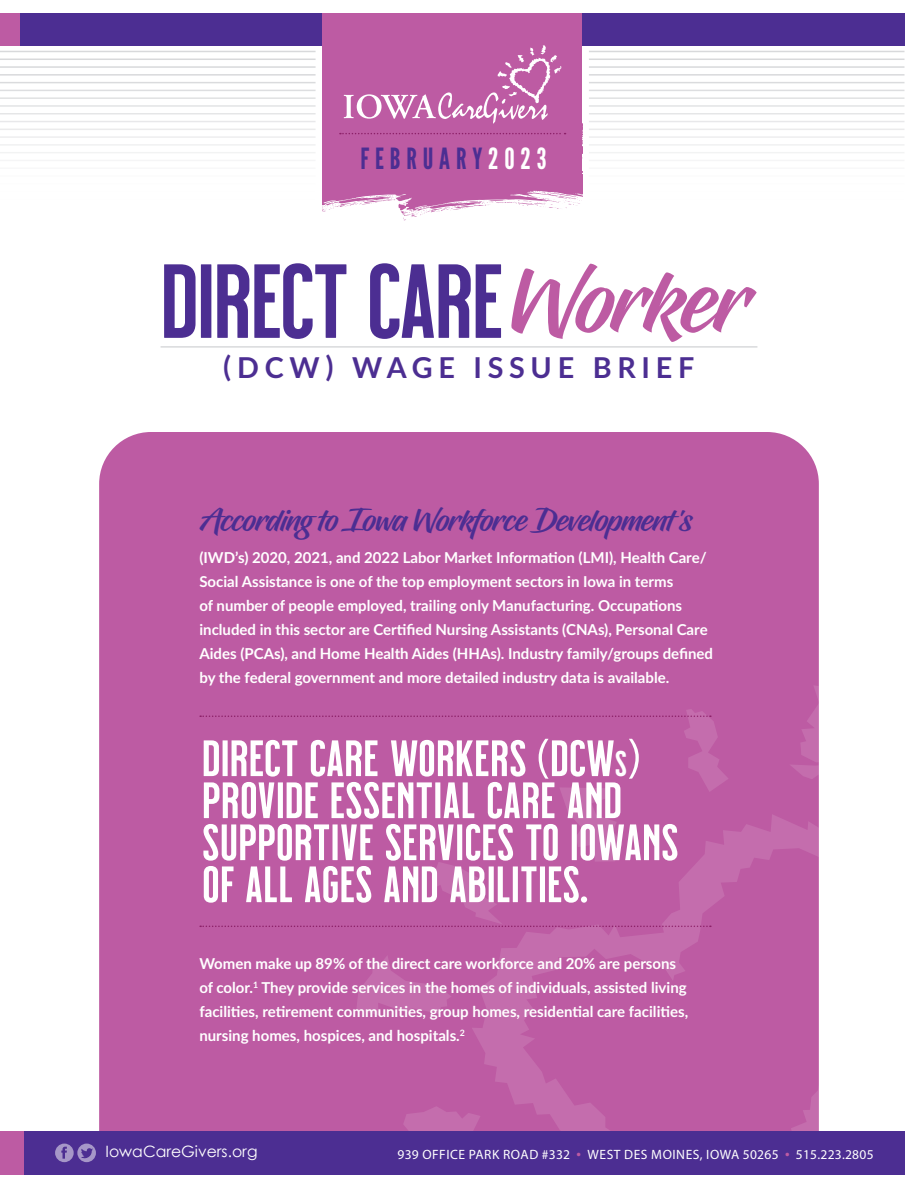
<style>
.page{position:relative;width:918px;height:1188px;background:#fff}
.page>*{position:absolute;margin:0;border:0;box-sizing:border-box;transform-origin:0 0}
.t1{font:105px "Milkstore 02 Clean";letter-spacing:-.02em;color:#4c2e92}
.t2{font:51px/42px "Milkstore 02 Clean";color:#fff}
.t3{font:31.5px "Hughs";color:#4c2e92}
.t4{font:29.1px "League Gothic";letter-spacing:.2em;color:#4c2e92}
.t5{font:700 28.8px "Lato";letter-spacing:.2em;color:#4c2e92}
.t6{font:15.6px "Century Gothic";color:#fff}
.t7{font:700 15px/24px "Lato";color:#fff}
.t8{font:13.5px "Myriad Pro";letter-spacing:.04em;color:#fff}
.s1{color:#fff}
.s2{font-family:"Hughs";font-size:90.9px;color:#bd5ba3}
.s3{font-size:35.7px}
.s4{font-weight:700;color:#bd5ba3}
</style>
<div class="page">
<div style="left:99px;top:432px;width:720px;height:699px;background:#bd5ba3"></div>
<svg style="left:356px;top:683px;width:463px;height:448px;background:#be5da4"></svg>
<hr style="left:589px;top:51px;width:315px;height:1px;background:#d8d9db">
<hr style="left:589px;top:82px;width:315px;height:1px;background:#d8d9db">
<hr style="left:589px;top:113px;width:315px;height:2px;background:#d8d9db">
<hr style="left:589px;top:144px;width:315px;height:2px;background:#d8d9db">
<hr style="left:589px;top:175px;width:315px;height:2px;background:#d8d9db">
<hr style="left:589px;top:66px;width:315px;height:2px;background:#d8d9db">
<hr style="left:589px;top:97px;width:315px;height:2px;background:#d8d9db">
<hr style="left:589px;top:129px;width:315px;height:1px;background:#d8d9db">
<hr style="left:589px;top:160px;width:315px;height:1px;background:#d8d9db">
<hr style="left:589px;top:191px;width:315px;height:1px;background:#d8d9db">
<hr style="left:589px;top:59px;width:315px;height:1px;background:#d8d9db">
<hr style="left:589px;top:90px;width:315px;height:1px;background:#d8d9db">
<hr style="left:589px;top:121px;width:315px;height:1px;background:#d8d9db">
<hr style="left:589px;top:152px;width:315px;height:1px;background:#d8d9db">
<hr style="left:589px;top:183px;width:315px;height:2px;background:#d8d9db">
<hr style="left:589px;top:74px;width:315px;height:2px;background:#d8d9db">
<hr style="left:589px;top:105px;width:315px;height:2px;background:#d8d9db">
<hr style="left:589px;top:136px;width:315px;height:2px;background:#d8d9db">
<hr style="left:589px;top:167px;width:315px;height:2px;background:#d8d9db">
<hr style="left:589px;top:199px;width:315px;height:1px;background:#d8d9db">
<hr style="left:0;top:51px;width:316px;height:1px;background:#d8d9db">
<hr style="left:0;top:82px;width:316px;height:1px;background:#d8d9db">
<hr style="left:0;top:113px;width:316px;height:2px;background:#d8d9db">
<hr style="left:0;top:144px;width:316px;height:2px;background:#d8d9db">
<hr style="left:0;top:175px;width:316px;height:2px;background:#d8d9db">
<hr style="left:0;top:66px;width:316px;height:2px;background:#d8d9db">
<hr style="left:0;top:97px;width:316px;height:2px;background:#d8d9db">
<hr style="left:0;top:129px;width:316px;height:1px;background:#d8d9db">
<hr style="left:0;top:160px;width:316px;height:1px;background:#d8d9db">
<hr style="left:0;top:191px;width:316px;height:1px;background:#d8d9db">
<hr style="left:0;top:59px;width:316px;height:1px;background:#d8d9db">
<hr style="left:0;top:90px;width:316px;height:1px;background:#d8d9db">
<hr style="left:0;top:121px;width:316px;height:1px;background:#d8d9db">
<hr style="left:0;top:152px;width:316px;height:1px;background:#d8d9db">
<hr style="left:0;top:183px;width:316px;height:2px;background:#d8d9db">
<hr style="left:0;top:74px;width:316px;height:2px;background:#d8d9db">
<hr style="left:0;top:105px;width:316px;height:2px;background:#d8d9db">
<hr style="left:0;top:136px;width:316px;height:2px;background:#d8d9db">
<hr style="left:0;top:167px;width:316px;height:2px;background:#d8d9db">
<hr style="left:0;top:199px;width:316px;height:1px;background:#d8d9db">
<div style="left:0;top:14px;width:904px;height:32px;background:#4c2e92"></div>
<div style="left:0;top:14px;width:19px;height:32px;background:#bd5ba3"></div>
<hr style="left:161px;top:346px;width:596px;height:2px;background:#d8d9db">
<div style="left:322px;top:14px;width:260px;height:168px;background:#bd5ba3"></div>
<svg style="left:322px;top:45px;width:260px;height:175px"></svg>
<svg style="left:200px;top:716px;width:511px;height:1px"></svg>
<svg style="left:200px;top:926px;width:511px;height:1px"></svg>
<div style="left:0;top:1131px;width:904px;height:43px;background:#4c2e92"></div>
<div style="left:0;top:1131px;width:23px;height:43px;background:#bd5ba3"></div>
<svg style="left:55px;top:1144px;width:41px;height:18px"></svg>
<h3 class="t4" style="left:361px;top:142px;width:188px">FEBRUARY<span class="s1">2023</span></h3>
<h1 class="t1" style="left:161px;top:244px;width:588px">DIRECT CARE <span class="s2">Worker</span></h1>
<h3 class="t5" style="left:223px;top:346px;width:473px">(DCW) WAGE ISSUE BRIEF</h3>
<h3 class="t3" style="left:199px;top:502px;width:494px">According to Iowa Workforce Development’s</h3>
<p class="t7" style="left:199px;top:544px;width:515px">(IWD’s) 2020, 2021, and 2022 Labor Market Information (LMI), Health Care/ Social Assistance is one of the top employment sectors in Iowa in terms<br>of number of people employed, trailing only Manufacturing. Occupations included in this sector are Certified Nursing Assistants (CNAs), Personal Care Aides (PCAs), and Home Health Aides (HHAs). Industry family/groups defined by the federal government and more detailed industry data is available.</p>
<h2 class="t2" style="left:202px;top:737px;width:478px">DIRECT CARE WORKERS (DCW<span class="s3">s</span>)<br>PROVIDE ESSENTIAL CARE AND<br>SUPPORTIVE SERVICES TO IOWANS<br>OF ALL AGES AND ABILITIES.</h2>
<p class="t7" style="left:199px;top:951px;width:490px">Women make up 89% of the direct care workforce and 20% are persons of color.<sup>1</sup> They provide services in the homes of individuals, assisted living facilities, retirement communities, group homes, residential care facilities, nursing homes, hospices, and hospitals.<sup>2</sup></p>
<p class="t6" style="left:106px;top:1142px;width:154px">IowaCareGivers.org</p>
<p class="t8" style="left:398px;top:1146px;width:478px">939 OFFICE PARK ROAD #332 <span class="s4">•</span> WEST DES MOINES, IOWA 50265 <span class="s4">•</span> 515.223.2805</p>
</div>
